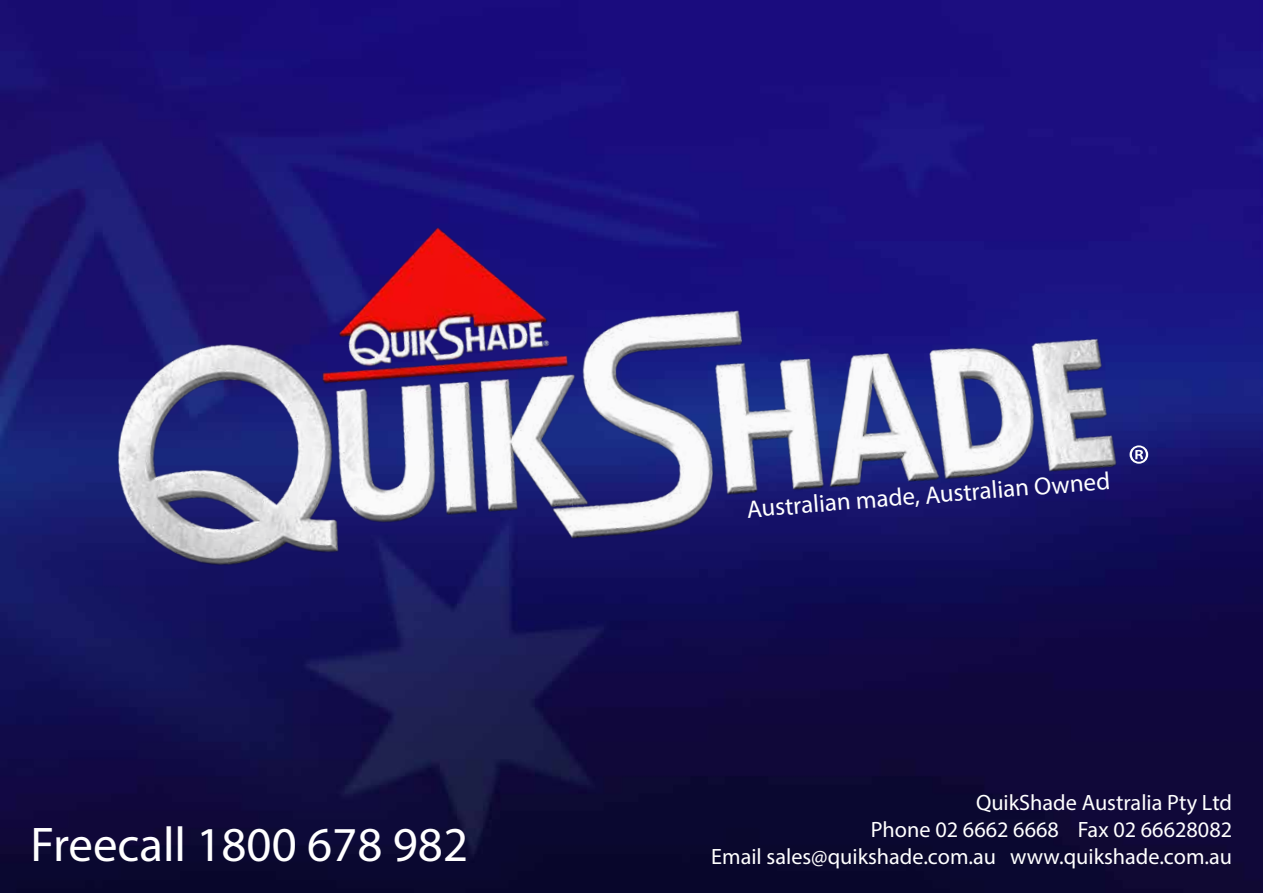
<style>
.page{position:relative;width:1263px;height:893px;background:#fff}
.page>*{position:absolute;margin:0;border:0;box-sizing:border-box;transform-origin:0 0}
.t1{font:55.35px "Myriad Pro";color:#fff}
.t2{font:48.9px "Myriad Pro";color:#fff}
.t3{font:24.9px "Myriad Pro";color:#fff}
.t4{font:22.2px/26.7px "Myriad Pro";color:#fff;text-align:right}
</style>
<div class="page">
<img style="left:0;top:0;width:1263px;height:892px">
<img style="left:78px;top:165px;width:1100px;height:549px">
<h2 class="t2" style="left:30px;top:815px;width:439px">Freecall 1800 678 982</h2>
<p class="t3" style="left:746px;top:492px;width:366px;rotate:-4deg">Australian made, Australian Owned</p>
<h1 class="t1" style="left:1127px;top:431px;width:25px">®</h1>
<p class="t4" style="left:711px;top:789px;width:522px">QuikShade Australia Pty Ltd<br>Phone 02 6662 6668 Fax 02 66628082<br>Email sales@quikshade.com.au www.quikshade.com.au</p>
</div>
